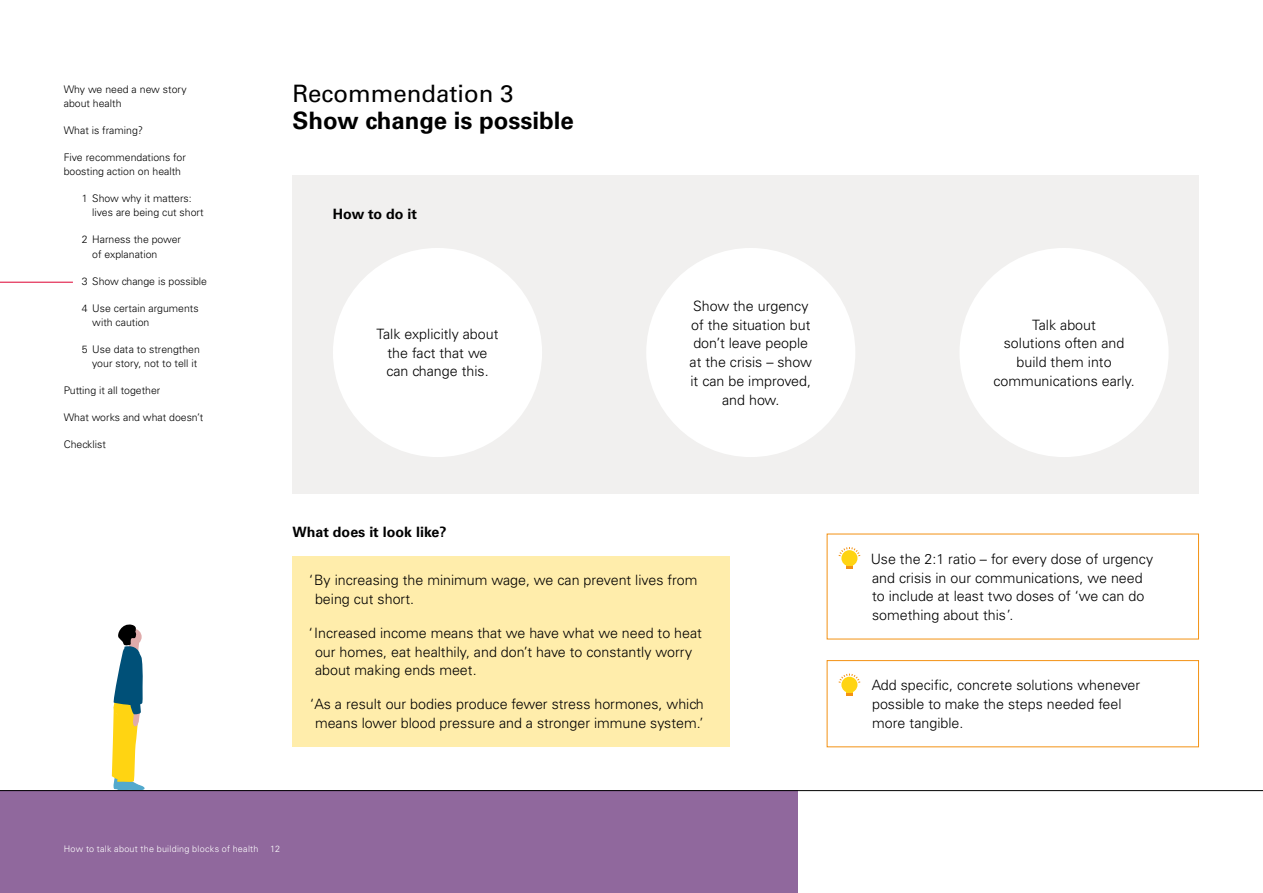
<style>
.page{position:relative;width:1263px;height:893px;background:#fff}
.page>*{position:absolute;margin:0;border:0;box-sizing:border-box;transform-origin:0 0}
.t1{font:700 24px "Univers LT Std";color:#000}
.t2{font:24px "Univers LT Std";color:#000}
.t3{font:300 14.25px/18.8px "Univers LT Std";color:#000}
.t4{font:700 14.25px "Univers LT Std";color:#000}
.t5{font:300 10.5px/14.2px "Univers LT Std";color:#000}
.t6{font:300 9px "Univers LT Std";letter-spacing:.03em;color:#fff}
</style>
<div class="page">
<hr style="left:0;top:282px;width:73px;height:1px;background:#dd0031">
<div style="left:0;top:790px;width:797px;height:103px;background:#90689d"></div>
<div style="left:841px;top:550px;width:16px;height:16px;background:#ffd412;border-radius:50%"></div>
<svg style="left:846px;top:567px;width:7px;height:2px"></svg>
<svg style="left:838px;top:547px;width:23px;height:9px"></svg>
<div style="left:827px;top:660px;width:372px;height:87px;border:1px solid #f39214"></div>
<div style="left:841px;top:677px;width:16px;height:16px;background:#ffd412;border-radius:50%"></div>
<div style="left:846px;top:690px;width:7px;height:6px;background:#ffd412"></div>
<svg style="left:846px;top:693px;width:7px;height:3px"></svg>
<svg style="left:838px;top:673px;width:23px;height:10px"></svg>
<div style="left:292px;top:175px;width:907px;height:319px;background:#f1f0ef"></div>
<div style="left:333px;top:248px;width:209px;height:209px;background:#fff;border-radius:50%"></div>
<div style="left:646px;top:248px;width:209px;height:209px;background:#fff;border-radius:50%"></div>
<div style="left:959px;top:248px;width:209px;height:209px;background:#fff;border-radius:50%"></div>
<div style="left:292px;top:557px;width:438px;height:66px;background:#ffedab"></div>
<div style="left:292px;top:609px;width:438px;height:85px;background:#ffedab"></div>
<div style="left:292px;top:681px;width:438px;height:66px;background:#ffedab"></div>
<svg style="left:112px;top:624px;width:33px;height:166px"></svg>
<hr style="left:0;top:790px;width:1263px;height:1px;background:#000">
<p class="t5" style="left:64px;top:82px;width:124px">Why we need a new story about health</p>
<p class="t5" style="left:64px;top:123px;width:81px">What is framing?</p>
<p class="t5" style="left:64px;top:150px;width:124px">Five recommendations for boosting action on health</p>
<p class="t5" style="left:92px;top:191px;width:113px;text-indent:-10px">1 Show why it matters: lives are being cut short</p>
<p class="t5" style="left:92px;top:233px;width:90px;text-indent:-10px">2 Harness the power of explanation</p>
<p class="t5" style="left:82px;top:274px;width:127px">3 Show change is possible</p>
<p class="t5" style="left:92px;top:301px;width:108px;text-indent:-10px">4 Use certain arguments with caution</p>
<p class="t5" style="left:82px;top:342px;width:120px;text-align:right">5 Use data to strengthen your story, not to tell it</p>
<p class="t5" style="left:64px;top:383px;width:98px">Putting it all together</p>
<p class="t5" style="left:64px;top:410px;width:141px">What works and what doesn’t</p>
<p class="t5" style="left:64px;top:437px;width:44px">Checklist</p>
<h1 class="t2" style="left:292px;top:80px;width:222px">Recommendation 3</h1>
<h1 class="t1" style="left:292px;top:107px;width:283px">Show change is possible</h1>
<p class="t4" style="left:333px;top:205px;width:86px">How to do it</p>
<p class="t3" style="left:377px;top:324px;width:123px;text-align:center">Talk explicitly about the fact that we can change this.</p>
<p class="t3" style="left:689px;top:296px;width:124px;text-align:center">Show the urgency of the situation but don’t leave people at the crisis – show it can be improved, and how.</p>
<p class="t4" style="left:292px;top:523px;width:155px">What does it look like?</p>
<p class="t3" style="left:315px;top:571px;width:384px;text-indent:-6px">‘ By increasing the minimum wage, we can prevent lives from being cut short.</p>
<p class="t3" style="left:315px;top:623px;width:388px;text-indent:-6px">‘Increased income means that we have what we need to heat our homes, eat healthily, and don’t have to constantly worry about making ends meet.</p>
<p class="t3" style="left:310px;top:695px;width:395px;text-align:center">‘As a result our bodies produce fewer stress hormones, which means lower blood pressure and a stronger immune system.’</p>
<p class="t6" style="left:64px;top:843px;width:196px">How to talk about the building blocks of health</p>
<p class="t6" style="left:270px;top:843px;width:11px">12</p>
<p class="t3" style="left:993px;top:315px;width:143px;text-align:center">Talk about<br>solutions often and build them into communications early.</p>
<p class="t3" style="left:871px;top:549px;width:284px">Use the 2:1 ratio – for every dose of urgency and crisis in our communications, we need to include at least two doses of ‘we can do something about this’.</p>
<p class="t3" style="left:872px;top:676px;width:270px">Add specific, concrete solutions whenever possible to make the steps needed feel more tangible.</p>
</div>
